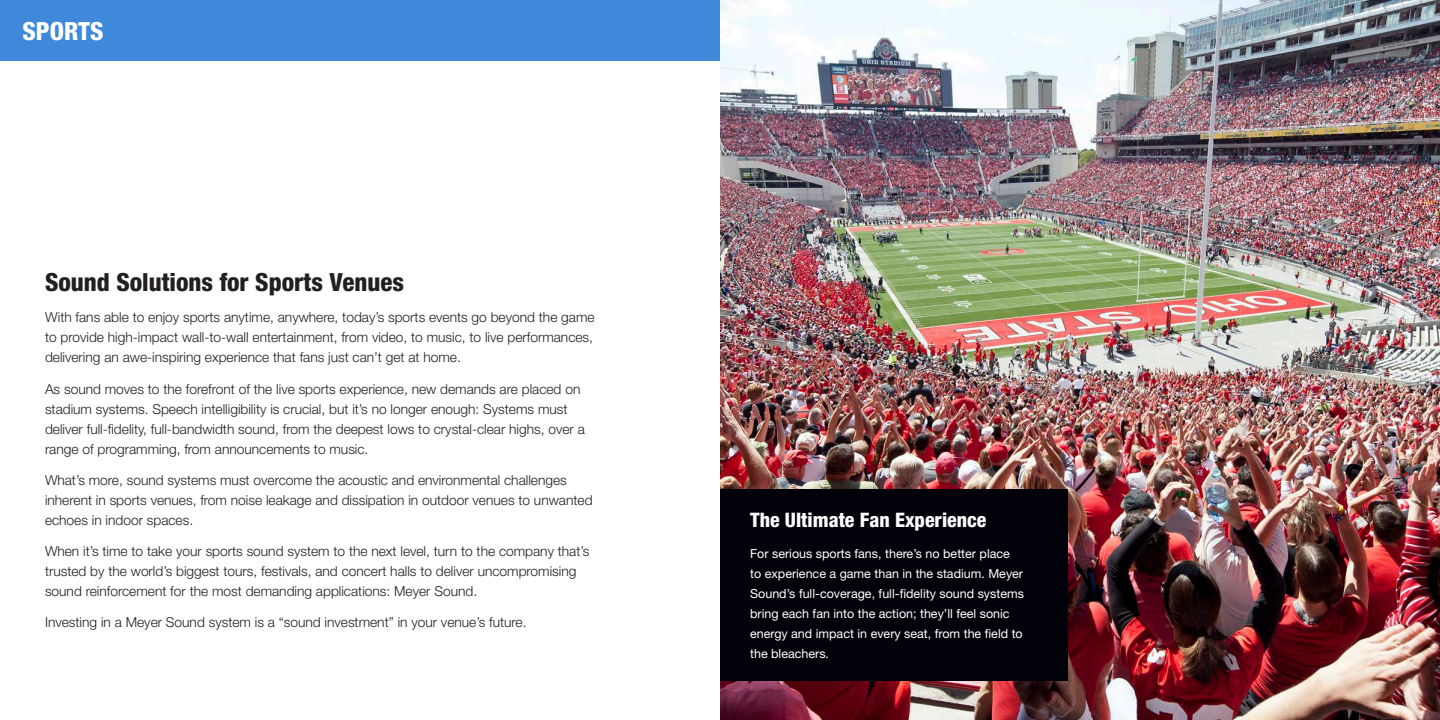
<style>
.page{position:relative;width:1440px;height:720px;background:#fff}
.page>*{position:absolute;margin:0;border:0;box-sizing:border-box;transform-origin:0 0}
.Section_Title{font:800 condensed 25px "Helvetica Neue";color:#231f20}
.t1{font:800 condensed 25px "Helvetica Neue";color:#fff}
.Photo_Inset_Title{font:800 condensed 20px "Helvetica Neue";color:#fff}
.Body_Copy{font:300 13.75px/20px "Helvetica Neue";color:#231f20}
.Photo_Inset_Body{font:12.5px/20px "Helvetica Neue";color:#fff}
</style>
<div class="page">
<div style="left:0;top:0;width:1440px;height:60px;background:#3f88da"></div>
<img style="left:720px;top:0;width:720px;height:720px">
<div style="left:720px;top:490px;width:348px;height:191px;background:#010209"></div>
<p class="t1" style="left:22px;top:16px;width:83px">SPORTS</p>
<p class="Section_Title" style="left:45px;top:267px;width:360px">Sound Solutions for Sports Venues</p>
<p class="Body_Copy" style="left:45px;top:307px;width:551px;text-align:justify">With fans able to enjoy sports anytime, anywhere, today’s sports events go beyond the game to provide high-impact wall-to-wall entertainment, from video, to music, to live performances, delivering an awe-inspiring experience that fans just can’t get at home.</p>
<p class="Body_Copy" style="left:45px;top:378px;width:541px">As sound moves to the forefront of the live sports experience, new demands are placed on stadium systems. Speech intelligibility is crucial, but it’s no longer enough: Systems must deliver full-fidelity, full-bandwidth sound, from the deepest lows to crystal-clear highs, over a range of programming, from announcements to music.</p>
<p class="Body_Copy" style="left:45px;top:470px;width:549px">What’s more, sound systems must overcome the acoustic and environmental challenges inherent in sports venues, from noise leakage and dissipation in outdoor venues to unwanted echoes in indoor spaces.</p>
<p class="Body_Copy" style="left:45px;top:541px;width:546px">When it’s time to take your sports sound system to the next level, turn to the company that’s trusted by the world’s biggest tours, festivals, and concert halls to deliver uncompromising sound reinforcement for the most demanding applications: Meyer Sound.</p>
<p class="Body_Copy" style="left:45px;top:612px;width:483px">Investing in a Meyer Sound system is a “sound investment” in your venue’s future.</p>
<p class="Photo_Inset_Title" style="left:750px;top:508px;width:238px">The Ultimate Fan Experience</p>
<p class="Photo_Inset_Body" style="left:750px;top:544px;width:275px">For serious sports fans, there’s no better place to experience a game than in the stadium. Meyer Sound’s full-coverage, full-fidelity sound systems bring each fan into the action; they’ll feel sonic energy and impact in every seat, from the field to the bleachers.</p>
</div>
